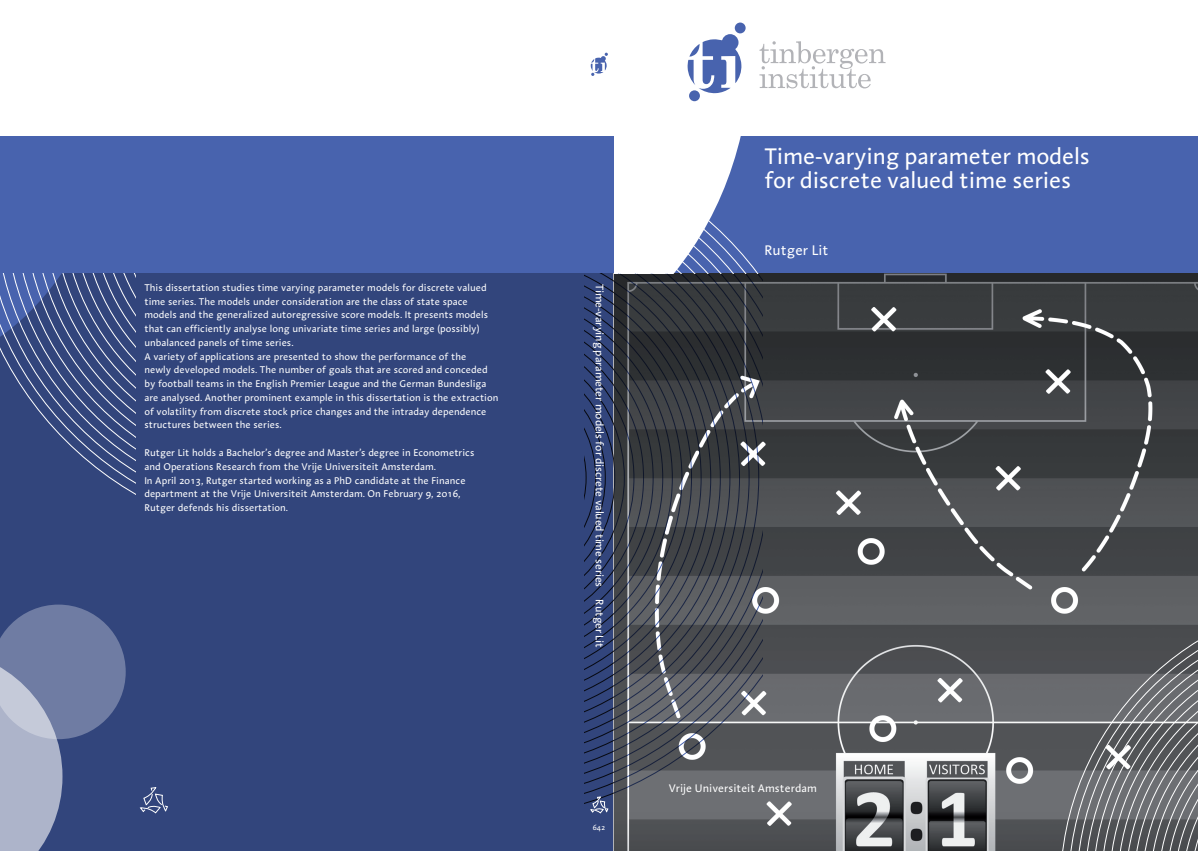
<style>
.page{position:relative;width:1198px;height:851px;background:#fff}
.page>*{position:absolute;margin:0;border:0;box-sizing:border-box;transform-origin:0 0}
.t1{font:23.12px/24.5px "Aroma LT";letter-spacing:-.01em;color:#fff}
.t2{font:14.25px "Aroma LT";color:#fff}
.t3{font:11.25px "Aroma LT";letter-spacing:-.02em;color:#fff}
.t4{font:11.25px "Aroma LT";color:#fff}
.t5{font:10px/13.8px "Aroma LT";color:#fff}
.t6{font:7.5px "Aroma LT";color:#fff}
</style>
<div class="page">
<img style="left:613px;top:273px;width:585px;height:577px">
<div style="left:762px;top:136px;width:436px;height:137px;background:#4863ae"></div>
<div style="left:0;top:273px;width:613px;height:577px;background:#32457c"></div>
<svg style="left:0;top:273px;width:135px;height:222px"></svg>
<svg style="left:0;top:604px;width:126px;height:246px"></svg>
<svg style="left:140px;top:787px;width:28px;height:26px"></svg>
<svg style="left:759px;top:41px;width:126px;height:47px"></svg>
<div style="left:722px;top:34px;width:16px;height:17px;background:#4863ae;border-radius:50%"></div>
<div style="left:689px;top:90px;width:11px;height:11px;background:#4863ae;border-radius:50%"></div>
<div style="left:735px;top:23px;width:10px;height:10px;background:#4863ae;border-radius:50%"></div>
<svg style="left:687px;top:39px;width:55px;height:54px"></svg>
<svg style="left:591px;top:53px;width:17px;height:23px"></svg>
<svg style="left:585px;top:136px;width:177px;height:682px"></svg>
<svg style="left:957px;top:614px;width:241px;height:236px;background:#686a6d"></svg>
<div style="left:0;top:136px;width:613px;height:137px;background:#4863ae"></div>
<p class="t5" style="left:144px;top:280px;width:356px">This dissertation studies time varying parameter models for discrete valued time series. The models under consideration are the class of state space models and the generalized autoregressive score models. It presents models that can efficiently analyse long univariate time series and large (possibly) unbalanced panels of time series.<br>A variety of applications are presented to show the performance of the<br>newly developed models. The number of goals that are scored and conceded by football teams in the English Premier League and the German Bundesliga are analysed. Another prominent example in this dissertation is the extraction of volatility from discrete stock price changes and the intraday dependence structures between the series.</p>
<p class="t5" style="left:144px;top:445px;width:331px">Rutger Lit holds a Bachelor’s degree and Master’s degree in Econometrics and Operations Research from the Vrije Universiteit Amsterdam.<br>In April 2013, Rutger started working as a PhD candidate at the Finance department at the Vrije Universiteit Amsterdam. On February 9, 2016, Rutger defends his dissertation.</p>
<p class="t3" style="left:606px;top:283px;width:366px;rotate:90deg">Time-varying parameter models for discrete valued time series Rutger Lit</p>
<p class="t6" style="left:593px;top:822px;width:14px">642</p>
<h1 class="t1" style="left:764px;top:143px;width:327px">Time-varying parameter models for discrete valued time series</h1>
<h2 class="t2" style="left:764px;top:241px;width:66px">Rutger Lit</h2>
<p class="t4" style="left:668px;top:780px;width:150px">Vrije Universiteit Amsterdam</p>
</div>
